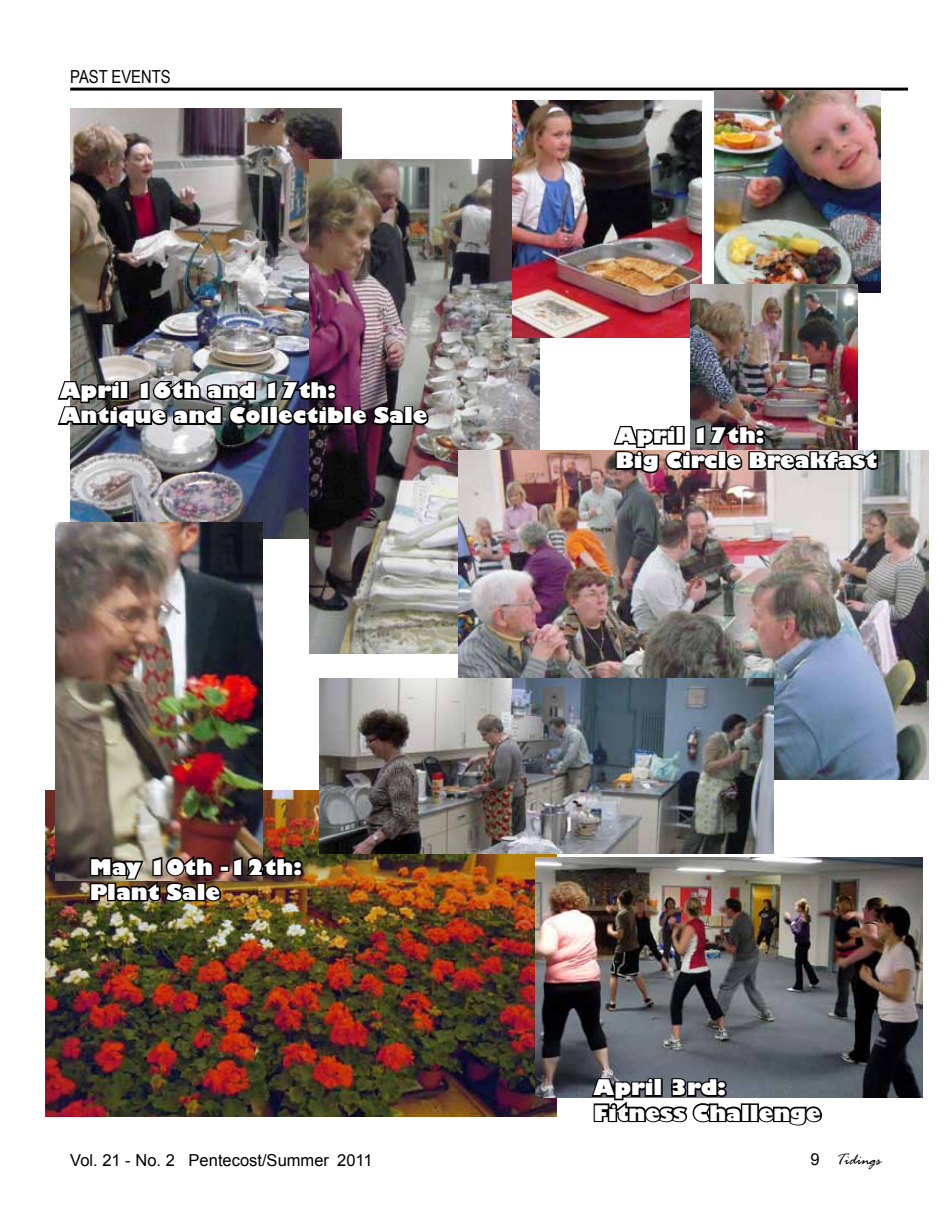
<style>
.page{position:relative;width:951px;height:1221px;background:#fff}
.page>*{position:absolute;margin:0;border:0;box-sizing:border-box;transform-origin:0 0}
.t1{font:800 21px/25.2px "Gill Sans";color:#fff}
.t2{font:18px "Arial Narrow";color:#000}
.t3{font:16.5px "Arial";color:#000}
.t4{font:italic 16.5px "Rage";color:#000}
.s1{font-family:"Arial";font-style:normal}
</style>
<div class="page">
<hr style="left:70px;top:88px;width:837px;height:3px;background:#000">
<img style="left:70px;top:108px;width:271px;height:430px">
<img style="left:310px;top:159px;width:230px;height:494px">
<img style="left:512px;top:101px;width:189px;height:237px">
<img style="left:714px;top:91px;width:166px;height:202px">
<img style="left:690px;top:285px;width:167px;height:136px">
<img style="left:458px;top:450px;width:470px;height:329px">
<img style="left:57px;top:376px;width:372px;height:54px">
<img style="left:611px;top:421px;width:268px;height:54px">
<img style="left:46px;top:791px;width:510px;height:325px">
<img style="left:320px;top:679px;width:453px;height:174px">
<img style="left:55px;top:522px;width:208px;height:358px">
<img style="left:535px;top:857px;width:387px;height:240px">
<div style="left:219px;top:864px;width:10px;height:7px;border:3px solid #000"></div>
<svg style="left:231px;top:852px;width:74px;height:26px;background:#33261b"></svg>
<img style="left:88px;top:852px;width:134px;height:51px">
<svg style="left:589px;top:1075px;width:154px;height:48px"></svg>
<div style="left:740px;top:1103px;width:10px;height:19px;border:3px solid #000"></div>
<div style="left:749px;top:1103px;width:9px;height:19px;border:3px solid #000"></div>
<svg style="left:755px;top:1104px;width:67px;height:22px"></svg>
<p class="t2" style="left:70px;top:64px;width:102px">PAST EVENTS</p>
<p class="t1" style="left:60px;top:379px;width:369px">April 16th and 17th:<br>Antique and Collectible Sale</p>
<p class="t1" style="left:90px;top:855px;width:213px">May 10th -12th:<br>Plant Sale</p>
<p class="t1" style="left:615px;top:424px;width:263px">April 17th:<br>Big Circle Breakfast</p>
<p class="t1" style="left:593px;top:1076px;width:229px">April 3rd:<br>Fitness Challenge</p>
<p class="t3" style="left:70px;top:1149px;width:304px">Vol. 21 - No. 2 Pentecost/Summer 2011</p>
<p class="t4" style="left:810px;top:1150px;width:72px"><span class="s1">9</span> Tidings</p>
</div>
